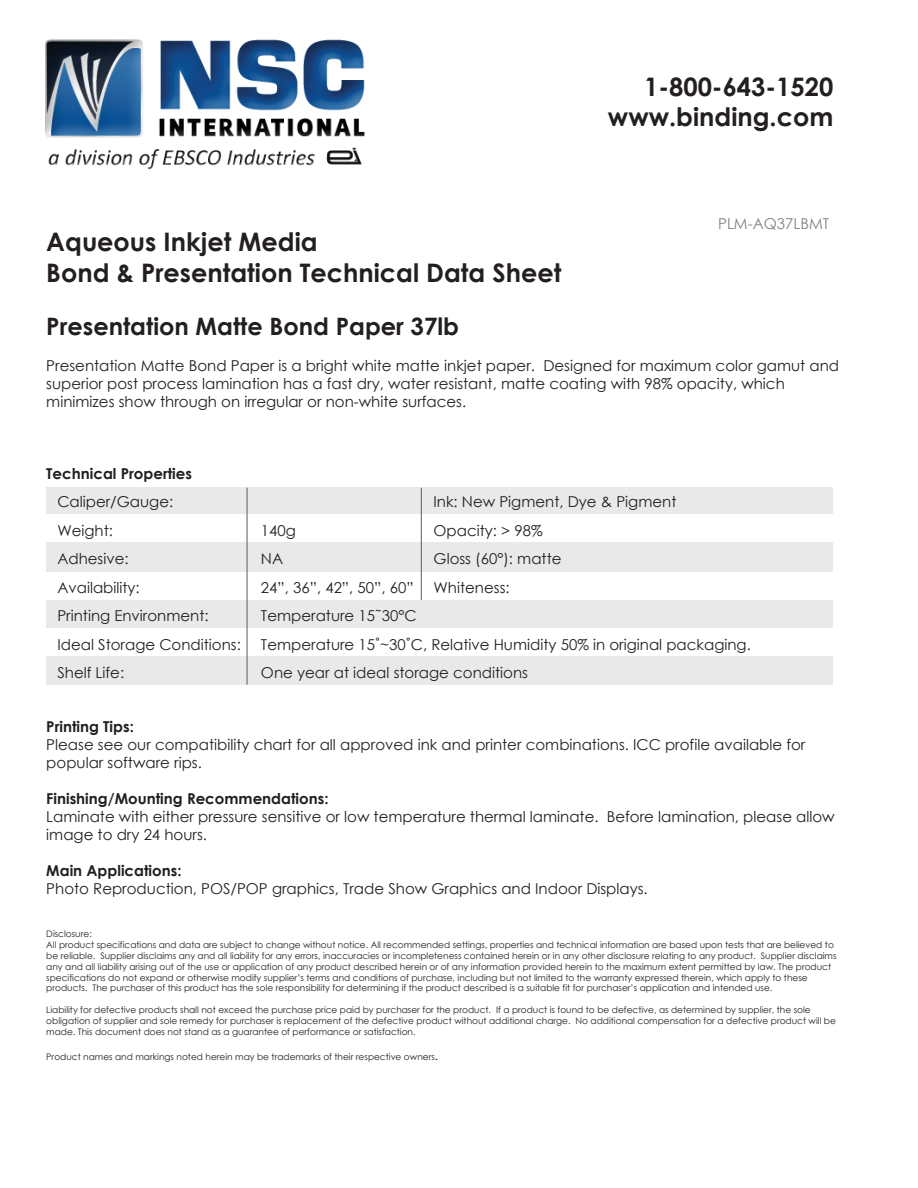
<style>
.page{position:relative;width:918px;height:1188px;background:#fff}
.page>*{position:absolute;margin:0;border:0;box-sizing:border-box;transform-origin:0 0}
.t1{font:700 25.5px/30.6px "Century Gothic";color:#231f20;text-align:right}
.t2{font:700 24px "Century Gothic";color:#231f20}
.t3{font:15px/18px "Century Gothic";color:#231f20}
.t4{font:700 15px "Century Gothic";color:#231f20}
.t5{font:15px "Century Gothic";color:#808285}
.t6{font:9px/10.8px "Century Gothic";color:#231f20}
.s1{font-size:12px}
</style>
<div class="page">
<div style="left:46px;top:488px;width:787px;height:197px;background:#e9e9e9"></div>
<div style="left:43px;top:514px;width:821px;height:28px;background:#fff"></div>
<div style="left:43px;top:572px;width:821px;height:28px;background:#fff"></div>
<div style="left:43px;top:628px;width:821px;height:28px;background:#fff"></div>
<hr style="left:246px;top:488px;width:2px;height:197px;background:#6c6d70">
<hr style="left:421px;top:488px;width:1px;height:112px;background:#6c6d70">
<img style="left:45px;top:39px;width:320px;height:131px">
<h1 class="t1" style="left:608px;top:70px;width:227px">1-800-643-1520 www.binding.com</h1>
<h3 class="t5" style="left:718px;top:213px;width:113px">PLM-AQ37LBMT</h3>
<h1 class="t1" style="left:46px;top:226px;width:517px;text-align:left">Aqueous Inkjet Media<br>Bond &amp; Presentation Technical Data Sheet</h1>
<h2 class="t2" style="left:46px;top:308px;width:414px">Presentation Matte Bond Paper 37lb</h2>
<p class="t3" style="left:46px;top:356px;width:794px">Presentation Matte Bond Paper is a bright white matte inkjet paper. Designed for maximum color gamut and superior post process lamination has a fast dry, water resistant, matte coating with 98% opacity, which minimizes show through on irregular or non-white surfaces.</p>
<h3 class="t4" style="left:46px;top:462px;width:147px">Technical Properties</h3>
<h3 class="t3" style="left:57px;top:493px;width:117px">Caliper/Gauge:</h3>
<h3 class="t3" style="left:434px;top:493px;width:244px">Ink: New Pigment, Dye &amp; Pigment</h3>
<h3 class="t3" style="left:57px;top:521px;width:57px">Weight:</h3>
<h3 class="t3" style="left:261px;top:521px;width:37px">140g</h3>
<h3 class="t3" style="left:434px;top:521px;width:111px">Opacity: &gt; 98%</h3>
<h3 class="t3" style="left:57px;top:550px;width:73px">Adhesive:</h3>
<h3 class="t3" style="left:261px;top:550px;width:24px">NA</h3>
<h3 class="t3" style="left:434px;top:550px;width:129px">Gloss (60°): matte</h3>
<h3 class="t3" style="left:57px;top:578px;width:84px">Availability:</h3>
<h3 class="t3" style="left:261px;top:578px;width:154px">24”, 36”, 42”, 50”, 60”</h3>
<h3 class="t3" style="left:434px;top:578px;width:78px">Whiteness:</h3>
<h3 class="t3" style="left:57px;top:607px;width:153px">Printing Environment:</h3>
<h3 class="t3" style="left:261px;top:607px;width:157px">Temperature 15˜30°C</h3>
<h3 class="t3" style="left:57px;top:635px;width:185px">Ideal Storage Conditions:</h3>
<h3 class="t3" style="left:261px;top:635px;width:491px">Temperature 15˚~30˚C, Relative Humidity 50% in original packaging.</h3>
<h3 class="t3" style="left:57px;top:664px;width:68px">Shelf Life:</h3>
<h3 class="t3" style="left:261px;top:664px;width:269px">One year at ideal storage conditions</h3>
<h3 class="t4" style="left:46px;top:715px;width:89px">Printing Tips:</h3>
<h3 class="t3" style="left:46px;top:736px;width:761px">Please see our compatibility chart for all approved ink and printer combinations. ICC profile available for popular software rips.</h3>
<h3 class="t4" style="left:46px;top:787px;width:284px">Finishing/Mounting Recommendations:</h3>
<h3 class="t3" style="left:46px;top:808px;width:790px">Laminate with either pressure sensitive or low temperature thermal laminate. Before lamination, please allow image to dry 24 hours.</h3>
<h3 class="t4" style="left:46px;top:859px;width:137px">Main Applications:</h3>
<h3 class="t3" style="left:46px;top:880px;width:603px">Photo Reproduction, POS/POP graphics, Trade Show Graphics and Indoor Displays.</h3>
<p class="t6" style="left:46px;top:929px;width:792px">Disclosure:<br>All product specifications and data are subject to change without notice. All recommended settings, properties and technical information are based upon tests that are believed to be reliable. Supplier disclaims any and all liability for any errors, inaccuracies or incompleteness contained herein or in any other disclosure relating to any product. Supplier disclaims any and all liability arising out of the use or application of any product described herein or of any information provided herein to the maximum extent permitted by law. The product specifications do not expand or otherwise modify supplier’s terms and conditions of purchase, including but not limited to the warranty expressed therein, which apply to these products. The purchaser of this product has the sole responsibility for determining if the product described is a suitable fit for purchaser’s application and intended use.</p>
<p class="t6" style="left:46px;top:1004px;width:791px">Liability for defective products shall not exceed the purchase price paid by purchaser for the product. If a product is found to be defective, as determined by supplier, the sole obligation of supplier and sole remedy for purchaser is replacement of the defective product without additional charge. No additional compensation for a defective product will be made. This document does not stand as a guarantee of performance or satisfaction.</p>
<p class="t6" style="left:46px;top:1051px;width:393px">Product names and markings noted herein may be trademarks of their respective owners<span class="s1">.</span></p>
</div>
